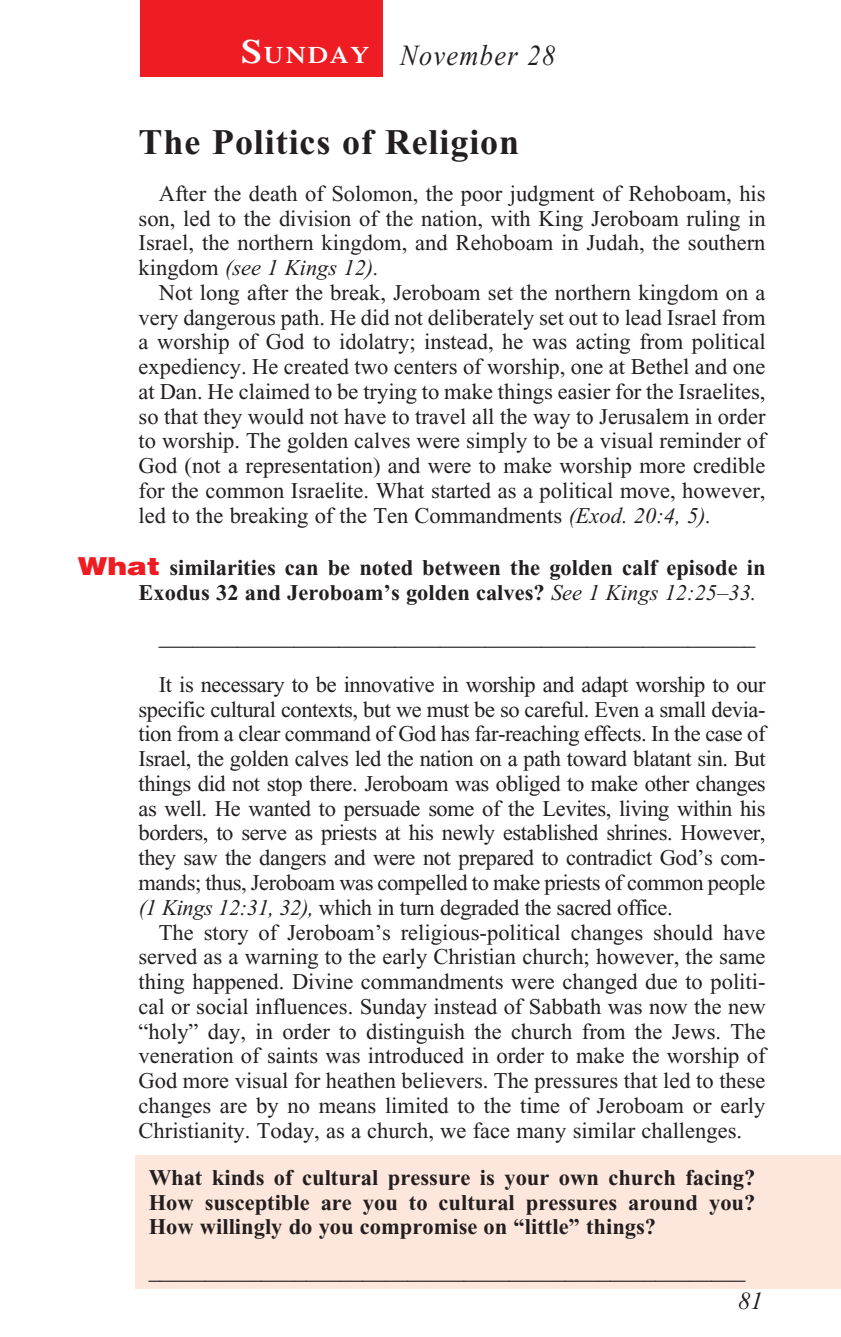
<style>
.page{position:relative;width:841px;height:1337px;background:#fff}
.page>*{position:absolute;margin:0;border:0;box-sizing:border-box;transform-origin:0 0}
._01-Daily_head{font:700 36px "Times New Roman";letter-spacing:.025em;color:#231f20}
._00-Month-Day{font:italic 29.25px "Times New Roman";letter-spacing:.05em;color:#231f20;scale:.9 1}
.t1{font:italic 24.75px "Times New Roman";color:#231f20}
.t2{font:600 23.62px "Times";letter-spacing:.07em;color:#fff;scale:1.1 1}
._4-Body_Copy{font:22.5px/24.8px "Times New Roman";color:#231f20;text-align:justify}
.x-screened_box-text{font:700 22.5px/24.8px "Times New Roman";color:#231f20;text-align:justify}
._6-question{font:700 22.5px/24.8px "Times New Roman";color:#231f20}
.s1{font-size:33.75px}
.s2{font-style:italic}
.s3{font-family:"Helvetica";font-weight:900;font-size:24.75px;color:#ee1d23}
.s4{font-weight:400;font-style:italic}
</style>
<div class="page">
<div style="left:135px;top:1155px;width:705px;height:133px;background:#fde7dc"></div>
<div style="left:140px;top:0;width:242px;height:77px;background:#ee1d23"></div>
<p class="t2" style="left:241px;top:41px;width:118px"><span class="s1">S</span>UNDAY</p>
<p class="_00-Month-Day" style="left:400px;top:39px;width:174px">November 28</p>
<p class="_01-Daily_head" style="left:138px;top:121px;width:382px">The Politics of Religion</p>
<p class="_4-Body_Copy" style="left:138px;top:181px;width:628px;text-indent:20px">After the death of Solomon, the poor judgment of Rehoboam, his son, led to the division of the nation, with King Jeroboam ruling in Israel, the northern kingdom, and Rehoboam in Judah, the southern kingdom <span class="s2">(see 1 Kings 12).</span></p>
<p class="_4-Body_Copy" style="left:138px;top:280px;width:628px;text-indent:20px">Not long after the break, Jeroboam set the northern kingdom on a very dangerous path. He did not deliberately set out to lead Israel from a worship of God to idolatry; instead, he was acting from political expediency. He created two centers of worship, one at Bethel and one at Dan. He claimed to be trying to make things easier for the Israelites, so that they would not have to travel all the way to Jerusalem in order to worship. The golden calves were simply to be a visual reminder of God (not a representation) and were to make worship more credible for the common Israelite. What started as a political move, however, led to the breaking of the Ten Commandments <span class="s2">(Exod. 20:4, 5).</span></p>
<p class="_6-question" style="left:138px;top:555px;width:628px;text-indent:-61px"><span class="s3">What</span> similarities can be noted between the golden calf episode in<br>Exodus 32 and Jeroboam’s golden calves? <span class="s4">See 1 Kings 12:25–33.</span></p>
<p class="_4-Body_Copy" style="left:159px;top:625px;width:598px">_____________________________________________________</p>
<p class="_4-Body_Copy" style="left:138px;top:672px;width:628px;text-indent:20px">It is necessary to be innovative in worship and adapt worship to our specific cultural contexts, but we must be so careful. Even a small devia&shy;tion from a clear command of God has far-reaching effects. In the case of Israel, the golden calves led the nation on a path toward blatant sin. But things did not stop there. Jeroboam was obliged to make other changes as well. He wanted to persuade some of the Levites, living within his borders, to serve as priests at his newly established shrines. However, they saw the dangers and were not prepared to contradict God’s com&shy;mands; thus, Jeroboam was compelled to make priests of common people <span class="s2">(1 Kings 12:31, 32),</span> which in turn degraded the sacred office.</p>
<p class="_4-Body_Copy" style="left:138px;top:919px;width:628px;text-indent:20px">The story of Jeroboam’s religious-political changes should have served as a warning to the early Christian church; however, the same thing happened. Divine commandments were changed due to politi&shy;cal or social influences. Sunday instead of Sabbath was now the new “holy” day, in order to distinguish the church from the Jews. The veneration of saints was introduced in order to make the worship of God more visual for heathen believers. The pressures that led to these changes are by no means limited to the time of Jeroboam or early Christianity. Today, as a church, we face many similar challenges.</p>
<p class="x-screened_box-text" style="left:149px;top:1165px;width:608px">What kinds of cultural pressure is your own church facing?<br>How susceptible are you to cultural pressures around you?<br>How willingly do you compromise on “little” things?</p>
<p class="x-screened_box-text" style="left:149px;top:1259px;width:598px">_____________________________________________________</p>
<p class="t1" style="left:738px;top:1287px;width:26px">81</p>
</div>
